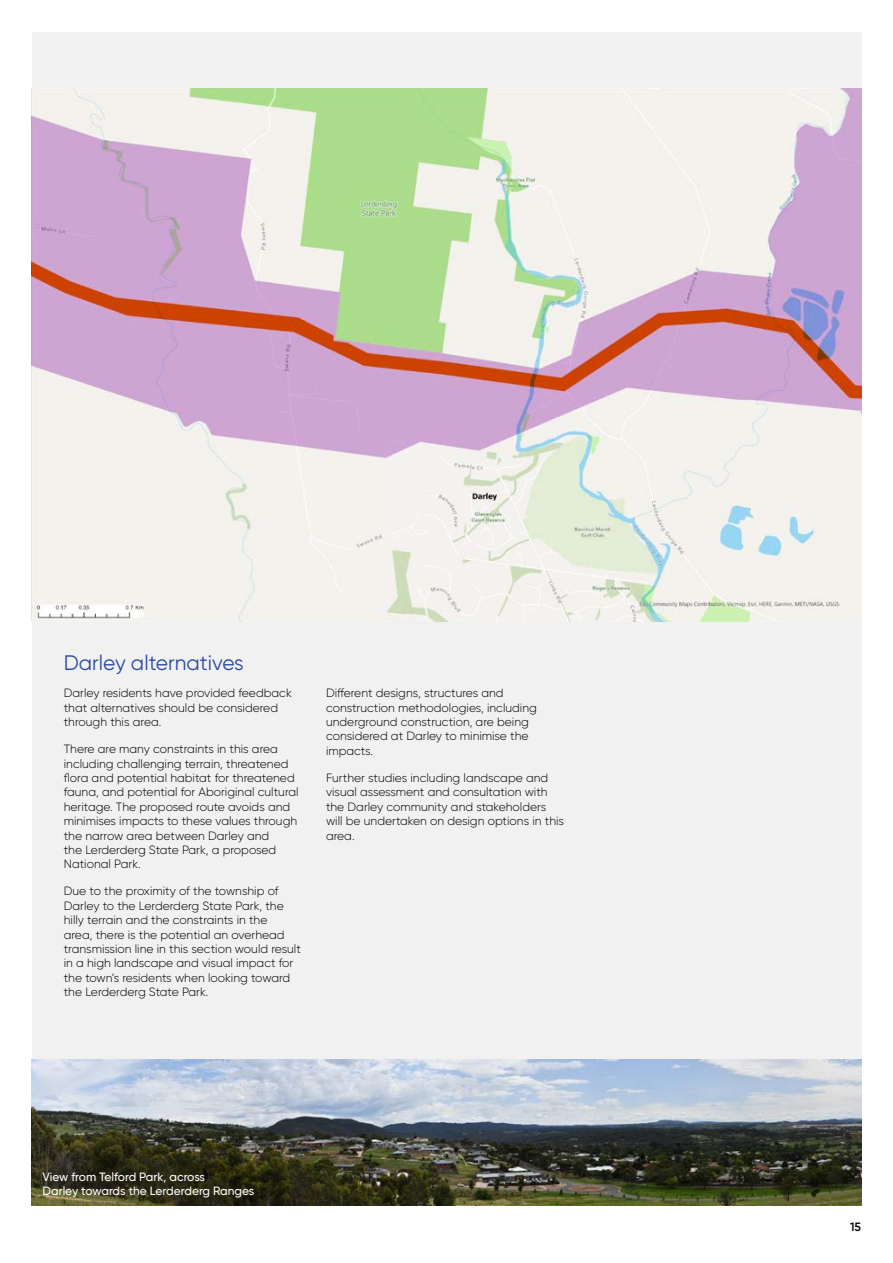
<style>
.page{position:relative;width:893px;height:1263px;background:#fff}
.page>*{position:absolute;margin:0;border:0;box-sizing:border-box;transform-origin:0 0}
.t1{font:21px "Gilroy";color:#2c4ba0}
.t2{font:300 12px/14.4px "Gilroy";color:#000}
.t3{font:500 12px/14.4px "Gilroy";color:#fff}
.t4{font:600 12px "Gilroy";color:#000}
</style>
<div class="page">
<div style="left:32px;top:32px;width:829px;height:1173px;background:#f1f1f2"></div>
<img style="left:32px;top:1059px;width:829px;height:146px">
<img style="left:32px;top:89px;width:829px;height:533px">
<h1 class="t1" style="left:64px;top:650px;width:181px">Darley alternatives</h1>
<p class="t2" style="left:64px;top:686px;width:230px">Darley residents have provided feedback that alternatives should be considered through this area.</p>
<p class="t2" style="left:64px;top:741px;width:236px">There are many constraints in this area including challenging terrain, threatened flora and potential habitat for threatened fauna, and potential for Aboriginal cultural heritage. The proposed route avoids and minimises impacts to these values through the narrow area between Darley and<br>the Lerderderg State Park, a proposed National Park.</p>
<p class="t2" style="left:64px;top:884px;width:239px">Due to the proximity of the township of Darley to the Lerderderg State Park, the hilly terrain and the constraints in the<br>area, there is the potential an overhead transmission line in this section would result in a high landscape and visual impact for the town’s residents when looking toward the Lerderderg State Park.</p>
<p class="t2" style="left:326px;top:686px;width:212px">Different designs, structures and construction methodologies, including underground construction, are being considered at Darley to minimise the impacts.</p>
<p class="t2" style="left:326px;top:770px;width:240px">Further studies including landscape and visual assessment and consultation with the Darley community and stakeholders will be undertaken on design options in this area.</p>
<p class="t3" style="left:43px;top:1169px;width:213px">View from Telford Park, across<br>Darley towards the Lerderderg Ranges</p>
<p class="t4" style="left:850px;top:1219px;width:13px">15</p>
</div>
